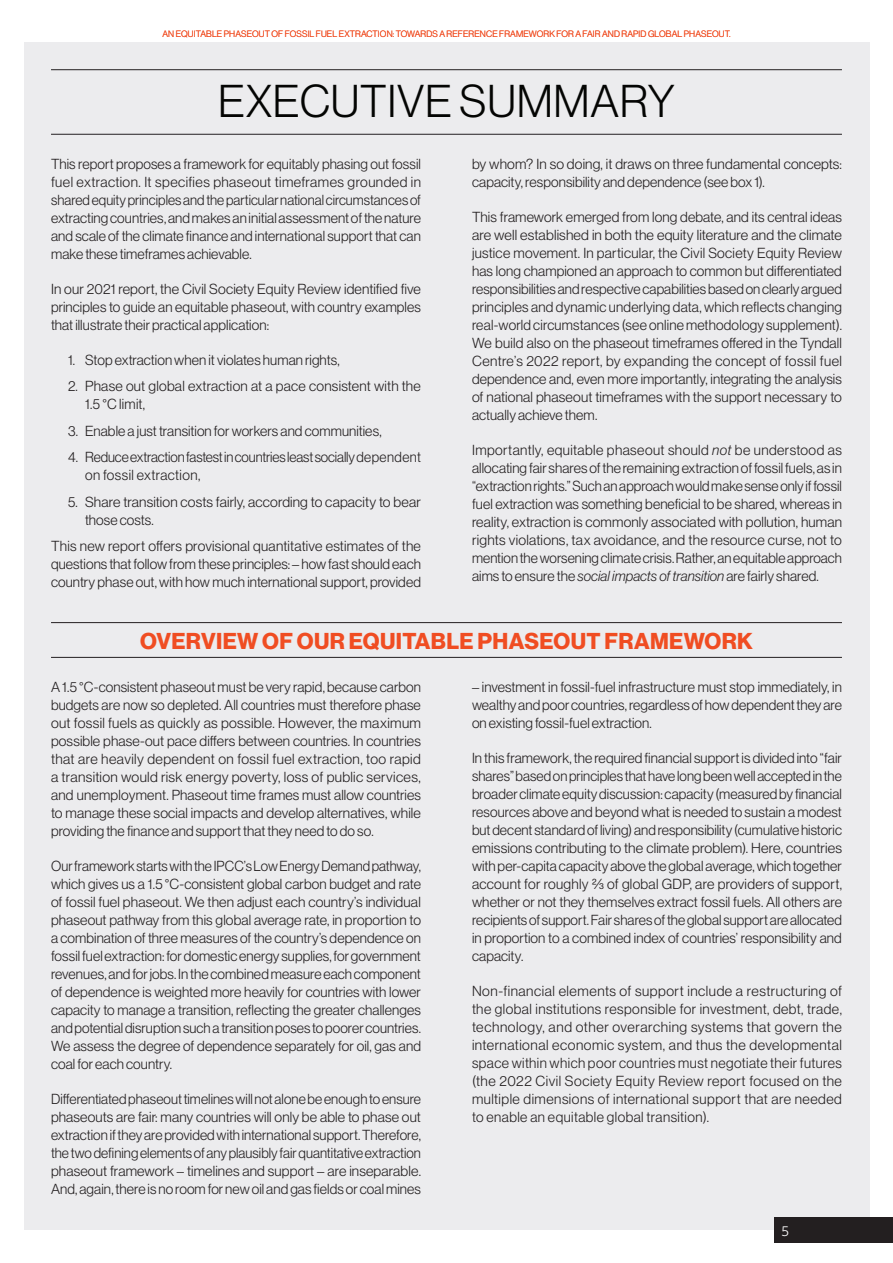
<style>
.page{position:relative;width:893px;height:1263px;background:#fff}
.page>*{position:absolute;margin:0;border:0;box-sizing:border-box;transform-origin:0 0}
.Section_title{font:45px "N Haas Grotesk DS Pro 45 Lt";letter-spacing:.015em;color:#040503}
.sub-section_title{font:22.5px "N Haas Grotesk DS Pro 75 Bd";letter-spacing:.015em;color:#f04d22}
.Body{font:14.25px/18px "N Haas Grotesk DS Pro 45 Lt";letter-spacing:.005em;color:#231f20;text-align:justify}
.t1{font:14.25px "Whitney";color:#fff}
.t2{font:9px "N Haas Grotesk DS Pro 45 Lt";letter-spacing:.015em;color:#f04d22}
.s1{font-family:"N Haas Grotesk DS Pro 46 Lt It"}
</style>
<div class="page">
<div style="left:24px;top:43px;width:846px;height:1187px;background:#ececee"></div>
<div style="left:774px;top:1217px;width:119px;height:26px;background:#231f20"></div>
<hr style="left:51px;top:69px;width:791px;height:1px;background:#231f20">
<hr style="left:51px;top:134px;width:791px;height:1px;background:#231f20">
<hr style="left:51px;top:622px;width:791px;height:1px;background:#231f20">
<hr style="left:51px;top:657px;width:791px;height:1px;background:#231f20">
<p class="t2" style="left:162px;top:29px;width:570px">AN EQUITABLE PHASEOUT OF FOSSIL FUEL EXTRACTION: TOWARDS A REFERENCE FRAMEWORK FOR A FAIR AND RAPID GLOBAL PHASEOUT.</p>
<p class="Section_title" style="left:218px;top:76px;width:458px">EXECUTIVE SUMMARY</p>
<p class="Body" style="left:51px;top:155px;width:371px">This report proposes a framework for equitably phasing out fossil fuel extraction. It specifies phaseout timeframes grounded in shared equity principles and the particular national circumstances of extracting countries, and makes an initial assessment of the nature and scale of the climate finance and international support that can make these timeframes achievable.</p>
<p class="Body" style="left:51px;top:280px;width:371px">In our 2021 report, the Civil Society Equity Review identified five principles to guide an equitable phaseout, with country examples that illustrate their practical application:</p>
<p class="Body" style="left:68px;top:351px;width:273px">1. Stop extraction when it violates human rights,</p>
<p class="Body" style="left:85px;top:377px;width:337px;text-indent:-17px">2. Phase out global extraction at a pace consistent with the<br>1.5 °C limit,</p>
<p class="Body" style="left:68px;top:422px;width:315px">3. Enable a just transition for workers and communities,</p>
<p class="Body" style="left:85px;top:448px;width:337px;text-indent:-17px">4. Reduce extraction fastest in countries least socially dependent on fossil extraction,</p>
<p class="Body" style="left:85px;top:493px;width:337px;text-indent:-17px">5. Share transition costs fairly, according to capacity to bear those costs.</p>
<p class="Body" style="left:51px;top:537px;width:371px">This new report offers provisional quantitative estimates of the questions that follow from these principles: – how fast should each country phase out, with how much international support, provided</p>
<p class="Body" style="left:472px;top:155px;width:371px">by whom? In so doing, it draws on three fundamental concepts: capacity, responsibility and dependence (see box 1).</p>
<p class="Body" style="left:472px;top:208px;width:371px">This framework emerged from long debate, and its central ideas are well established in both the equity literature and the climate justice movement. In particular, the Civil Society Equity Review has long championed an approach to common but differentiated responsibilities and respective capabilities based on clearly argued principles and dynamic underlying data, which reflects changing real-world circumstances (see online methodology supplement).<br>We build also on the phaseout timeframes offered in the Tyndall Centre’s 2022 report, by expanding the concept of fossil fuel dependence and, even more importantly, integrating the analysis of national phaseout timeframes with the support necessary to actually achieve them.</p>
<p class="Body" style="left:472px;top:441px;width:371px">Importantly, equitable phaseout should <span class="s1">not</span> be understood as allocating fair shares of the remaining extraction of fossil fuels, as in “extraction rights.” Such an approach would make sense only if fossil fuel extraction was something beneficial to be shared, whereas in reality, extraction is commonly associated with pollution, human rights violations, tax avoidance, and the resource curse, not to mention the worsening climate crisis. Rather, an equitable approach aims to ensure the <span class="s1">social impacts of transition</span> are fairly shared.</p>
<p class="sub-section_title" style="left:140px;top:627px;width:614px">OVERVIEW OF OUR EQUITABLE PHASEOUT FRAMEWORK</p>
<p class="Body" style="left:51px;top:678px;width:371px">A 1.5 °C-consistent phaseout must be very rapid, because carbon budgets are now so depleted. All countries must therefore phase out fossil fuels as quickly as possible. However, the maximum possible phase-out pace differs between countries. In countries that are heavily dependent on fossil fuel extraction, too rapid a transition would risk energy poverty, loss of public services, and unemployment. Phaseout time frames must allow countries to manage these social impacts and develop alternatives, while providing the finance and support that they need to do so.</p>
<p class="Body" style="left:51px;top:857px;width:371px">Our framework starts with the IPCC’s Low Energy Demand pathway, which gives us a 1.5 °C-consistent global carbon budget and rate of fossil fuel phaseout. We then adjust each country’s individual phaseout pathway from this global average rate, in proportion to a combination of three measures of the country’s dependence on fossil fuel extraction: for domestic energy supplies, for government revenues, and for jobs. In the combined measure each component of dependence is weighted more heavily for countries with lower capacity to manage a transition, reflecting the greater challenges and potential disruption such a transition poses to poorer countries.<br>We assess the degree of dependence separately for oil, gas and coal for each country.</p>
<p class="Body" style="left:51px;top:1090px;width:371px">Differentiated phaseout timelines will not alone be enough to ensure phaseouts are fair: many countries will only be able to phase out extraction if they are provided with international support. Therefore, the two defining elements of any plausibly fair quantitative extraction phaseout framework – timelines and support – are inseparable.<br>And, again, there is no room for new oil and gas fields or coal mines</p>
<p class="Body" style="left:472px;top:678px;width:371px">– investment in fossil-fuel infrastructure must stop immediately, in wealthy and poor countries, regardless of how dependent they are on existing fossil-fuel extraction.</p>
<p class="Body" style="left:472px;top:749px;width:371px">In this framework, the required financial support is divided into “fair shares” based on principles that have long been well accepted in the broader climate equity discussion: capacity (measured by financial resources above and beyond what is needed to sustain a modest but decent standard of living) and responsibility (cumulative historic emissions contributing to the climate problem). Here, countries with per-capita capacity above the global average, which together account for roughly ⅔ of global GDP, are providers of support, whether or not they themselves extract fossil fuels. All others are recipients of support. Fair shares of the global support are allocated in proportion to a combined index of countries’ responsibility and capacity.</p>
<p class="Body" style="left:472px;top:982px;width:371px">Non-financial elements of support include a restructuring of the global institutions responsible for investment, debt, trade, technology, and other overarching systems that govern the international economic system, and thus the developmental space within which poor countries must negotiate their futures (the 2022 Civil Society Equity Review report focused on the multiple dimensions of international support that are needed to enable an equitable global transition).</p>
<p class="t1" style="left:782px;top:1221px;width:9px">5</p>
</div>
